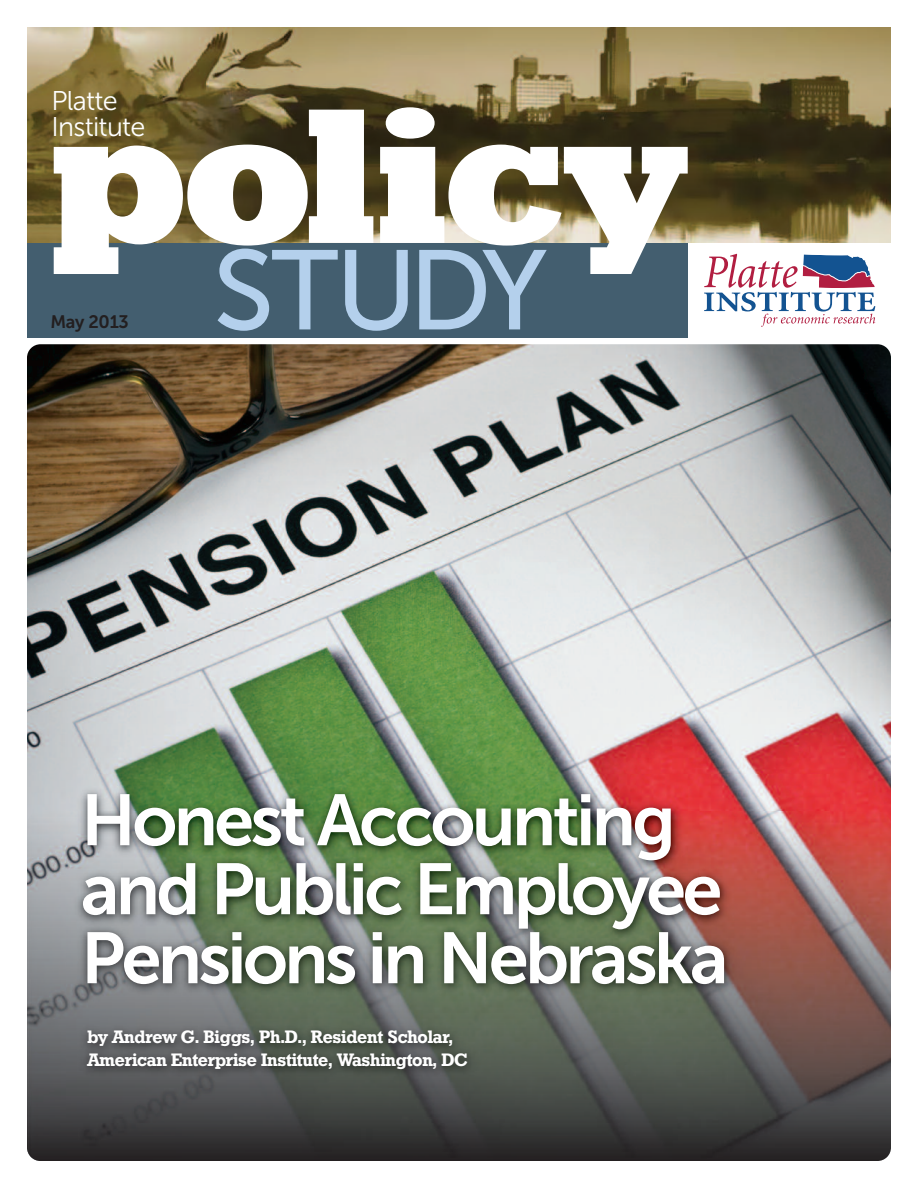
<style>
.page{position:relative;width:918px;height:1188px;background:#fff}
.page>*{position:absolute;margin:0;border:0;box-sizing:border-box;transform-origin:0 0}
.t1{font:192px "Geometric Slab 712 BT Extra Bold A";letter-spacing:-.01em;color:#fff}
.t2{font:112.65px "Museo Sans 500";letter-spacing:-.055em;color:#b4d0ec}
.t3{font:72px/69px "Museo Sans 700";letter-spacing:-.05em;color:#fff}
.t4{font:27px/25.5px "Museo Sans 300";letter-spacing:-.025em;color:#fff}
.t5{font:18px/22.5px "Geometric Slab 712 BT Bold A";letter-spacing:-.015em;color:#fff}
.t6{font:18px "Museo Sans 700";letter-spacing:-.015em;color:#231f20}
</style>
<div class="page">
<img style="left:27px;top:344px;width:864px;height:817px;border-radius:14px">
<img style="left:27px;top:812px;width:864px;height:349px">
<img style="left:27px;top:27px;width:864px;height:216px">
<div style="left:27px;top:243px;width:661px;height:95px;background:#435e6f"></div>
<svg style="left:704px;top:254px;width:171px;height:73px"></svg>
<img style="left:66px;top:775px;width:764px;height:343px">
<h3 class="t4" style="left:51px;top:88px;width:96px">Platte<br>Institute</h3>
<h1 class="t1" style="left:50px;top:110px;width:638px">policy</h1>
<h2 class="t2" style="left:213px;top:225px;width:336px">STUDY</h2>
<p class="t6" style="left:50px;top:311px;width:80px">May 2013</p>
<h3 class="t3" style="left:81px;top:786px;width:649px">Honest Accounting and Public Employee<br>Pensions in Nebraska</h3>
<p class="t5" style="left:87px;top:1027px;width:382px">by Andrew G. Biggs, Ph.D., Resident Scholar,<br>American Enterprise Institute, Washington, DC</p>
</div>
